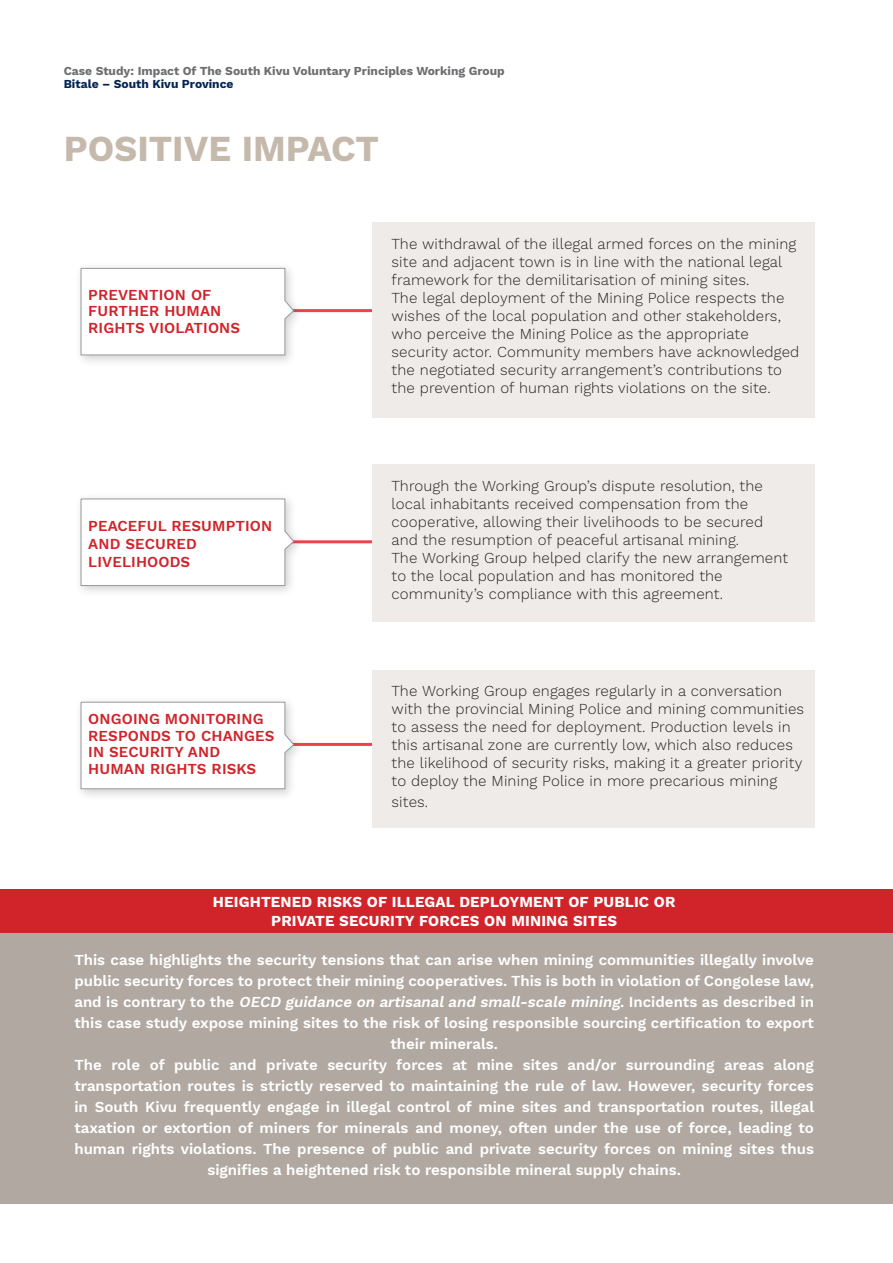
<style>
.page{position:relative;width:893px;height:1263px;background:#fff}
.page>*{position:absolute;margin:0;border:0;box-sizing:border-box;transform-origin:0 0}
.t1{font:700 36px "Work Sans";color:#c5b9ac}
.t2{font:300 15px/18px "Work Sans";letter-spacing:.01em;color:#231f20}
.t3{font:600 15px/21px "Work Sans";color:#fff;text-align:center}
.t4{font:600 15px/16.5px "Work Sans";letter-spacing:.01em;color:#d1232a}
.t5{font:700 15px "Work Sans";letter-spacing:.01em;color:#fff}
.t6{font:700 12px "Work Sans";color:#6c6d70}
.t7{font:700 12px "Work Sans";color:#002553}
.s1{font-style:italic}
</style>
<div class="page">
<div style="left:1px;top:909px;width:892px;height:294px;background:#b1a9a1"></div>
<div style="left:1px;top:889px;width:892px;height:43px;background:#d1232a"></div>
<hr style="left:258px;top:309px;width:533px;height:3px;background:#ee434c">
<hr style="left:268px;top:540px;width:523px;height:3px;background:#ee434c">
<hr style="left:277px;top:743px;width:514px;height:3px;background:#ee434c">
<div style="left:75px;top:493px;width:230px;height:105px;background:#231f20;opacity:.21"></div>
<svg style="left:81px;top:499px;width:213px;height:87px"></svg>
<div style="left:75px;top:262px;width:230px;height:105px;background:#231f20;opacity:.21"></div>
<svg style="left:81px;top:268px;width:213px;height:87px"></svg>
<div style="left:75px;top:696px;width:230px;height:105px;background:#231f20;opacity:.21"></div>
<svg style="left:81px;top:702px;width:213px;height:87px"></svg>
<div style="left:372px;top:223px;width:443px;height:195px;background:#efebe8"></div>
<div style="left:372px;top:464px;width:443px;height:158px;background:#efebe8"></div>
<div style="left:372px;top:670px;width:443px;height:157px;background:#efebe8"></div>
<p class="t6" style="left:64px;top:64px;width:442px">Case Study: Impact Of The South Kivu Voluntary Principles Working Group</p>
<p class="t7" style="left:64px;top:77px;width:171px">Bitale – South Kivu Province</p>
<p class="t1" style="left:64px;top:128px;width:317px">POSITIVE IMPACT</p>
<p class="t4" style="left:88px;top:287px;width:125px">PREVENTION OF</p>
<p class="t4" style="left:88px;top:303px;width:135px">FURTHER HUMAN</p>
<p class="t4" style="left:88px;top:320px;width:153px">RIGHTS VIOLATIONS</p>
<p class="t2" style="left:392px;top:235px;width:409px">The withdrawal of the illegal armed forces on the mining site and adjacent town is in line with the national legal framework for the demilitarisation of mining sites.<br>The legal deployment of the Mining Police respects the wishes of the local population and other stakeholders, who perceive the Mining Police as the appropriate security actor. Community members have acknowledged the negotiated security arrangement’s contributions to the prevention of human rights violations on the site.</p>
<p class="t4" style="left:88px;top:518px;width:185px">PEACEFUL RESUMPTION</p>
<p class="t4" style="left:88px;top:536px;width:110px">AND SECURED</p>
<p class="t4" style="left:88px;top:554px;width:104px">LIVELIHOODS</p>
<p class="t4" style="left:88px;top:711px;width:188px">ONGOING MONITORING<br>RESPONDS TO CHANGES</p>
<p class="t4" style="left:88px;top:744px;width:133px">IN SECURITY AND</p>
<p class="t4" style="left:88px;top:761px;width:170px">HUMAN RIGHTS RISKS</p>
<p class="t2" style="left:392px;top:478px;width:398px">Through the Working Group’s dispute resolution, the local inhabitants received compensation from the cooperative, allowing their livelihoods to be secured and the resumption of peaceful artisanal mining.<br>The Working Group helped clarify the new arrangement to the local population and has monitored the community’s compliance with this agreement.</p>
<p class="t2" style="left:392px;top:683px;width:414px">The Working Group engages regularly in a conversation with the provincial Mining Police and mining communities to assess the need for deployment. Production levels in this artisanal zone are currently low, which also reduces the likelihood of security risks, making it a greater priority to deploy the Mining Police in more precarious mining</p>
<p class="t2" style="left:392px;top:794px;width:38px">sites.</p>
<p class="t5" style="left:213px;top:893px;width:464px">HEIGHTENED RISKS OF ILLEGAL DEPLOYMENT OF PUBLIC OR</p>
<p class="t5" style="left:271px;top:912px;width:347px">PRIVATE SECURITY FORCES ON MINING SITES</p>
<p class="t3" style="left:74px;top:950px;width:741px">This case highlights the security tensions that can arise when mining communities illegally involve public security forces to protect their mining cooperatives. This is both in violation of Congolese law, a n d i s c o n t ra ry to t h e <span class="s1">OECD guidance on artisanal and small-scale mining</span>. I n c i d e n ts as d e s c r i b e d i n this case study expose mining sites to the risk of losing responsible sourcing certification to export their minerals.</p>
<p class="t3" style="left:74px;top:1055px;width:741px">The role of public and private security forces at mine sites and/or surrounding areas along transportation routes is strictly reserved to maintaining the rule of law. However, security forces in South Kivu frequently engage in illegal control of mine sites and transportation routes, illegal taxation or extortion of miners for minerals and money, often under the use of force, leading to human rights violations. The presence of public and private security forces on mining sites thus signifies a heightened risk to responsible mineral supply chains.</p>
</div>
